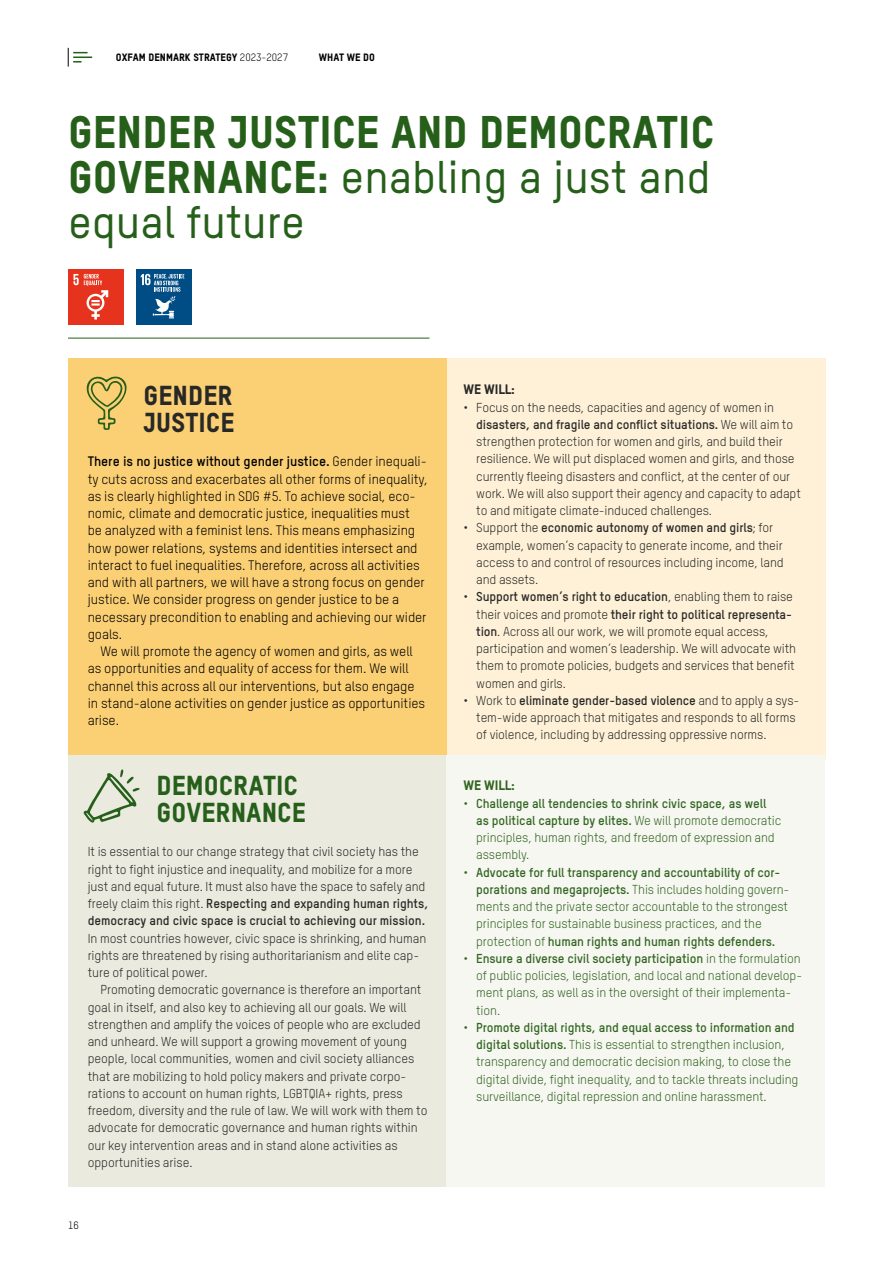
<style>
.page{position:relative;width:893px;height:1263px;background:#fff}
.page>*{position:absolute;margin:0;border:0;box-sizing:border-box;transform-origin:0 0}
.t1{font:500 45px/45px "Oxfam TSTARPRO";color:#265f1a}
.t2{font:45px "Oxfam TSTARPRO Headline";color:#265f1a}
.t3{font:27px/27px "Oxfam TSTARPRO Headline";color:#265f1a}
.t4{font:27px/27px "Oxfam TSTARPRO Headline";color:#282827}
.t5{font:13.5px/17.2px "Oxfam TSTARPRO";letter-spacing:-.005em;color:#000}
.t6{font:13.5px "Oxfam TSTARPRO Headline";letter-spacing:-.01em;color:#282827}
.t7{font:13.5px "Oxfam TSTARPRO Headline";letter-spacing:-.01em;color:#316520}
.t8{font:12.75px/17.2px "Oxfam TSTARPRO";letter-spacing:-.005em;color:#282827}
.t9{font:12.75px/17.2px "Oxfam TSTARPRO";letter-spacing:-.01em;color:#316520}
.t10{font:10.5px "Oxfam TSTARPRO Headline";color:#000}
.t11{font:10.5px "Oxfam TSTARPRO";color:#000}
.s1{font-family:"Oxfam TSTARPRO"}
.s2{font-family:"Oxfam TSTARPRO Headline";font-weight:400}
.s3{font-weight:700}
</style>
<div class="page">
<div style="left:68px;top:269px;width:55px;height:55px;background:#e6331d"></div>
<svg style="left:73px;top:274px;width:35px;height:45px"></svg>
<div style="left:136px;top:269px;width:56px;height:55px;background:#004c84"></div>
<svg style="left:141px;top:274px;width:43px;height:44px"></svg>
<div style="left:68px;top:358px;width:378px;height:402px;background:#fbcf74"></div>
<div style="left:68px;top:755px;width:378px;height:431px;background:#eaeade"></div>
<div style="left:447px;top:358px;width:378px;height:402px;background:#fef1d7"></div>
<div style="left:446px;top:755px;width:379px;height:431px;background:#f7f7f2"></div>
<svg style="left:86px;top:376px;width:41px;height:54px"></svg>
<svg style="left:83px;top:769px;width:57px;height:54px"></svg>
<hr style="left:68px;top:338px;width:361px;height:1px;background:#265f1a">
<svg style="left:68px;top:48px;width:24px;height:19px"></svg>
<p class="t10" style="left:116px;top:50px;width:174px">OXFAM DENMARK STRATEGY <span class="s1">2023-2027</span></p>
<p class="t10" style="left:319px;top:50px;width:51px">WHAT WE DO</p>
<h1 class="t2" style="left:68px;top:97px;width:648px">GENDER JUSTICE AND DEMOCRATIC</h1>
<h1 class="t1" style="left:68px;top:150px;width:644px"><span class="s2">GOVERNANCE:</span> enabling a just and equal future</h1>
<h2 class="t4" style="left:144px;top:379px;width:93px">GENDER<br>JUSTICE</h2>
<p class="t5" style="left:88px;top:452px;width:342px"><span class="s3">There is no justice without gender justice.</span> Gender inequali&shy;ty cuts across and exacerbates all other forms of inequality, as is clearly highlighted in SDG #5. To achieve social, eco&shy;nomic, climate and democratic justice, inequalities must<br>be analyzed with a feminist lens. This means emphasizing how power relations, systems and identities intersect and interact to fuel inequalities. Therefore, across all activities and with all partners, we will have a strong focus on gender justice. We consider progress on gender justice to be a necessary precondition to enabling and achieving our wider goals.</p>
<p class="t5" style="left:88px;top:642px;width:339px;text-indent:13px">We will promote the agency of women and girls, as well as opportunities and equality of access for them. We will channel this across all our interventions, but also engage in stand-alone activities on gender justice as opportunities arise.</p>
<h2 class="t3" style="left:157px;top:769px;width:151px">DEMOCRATIC<br>GOVERNANCE</h2>
<p class="t8" style="left:88px;top:842px;width:342px">It is essential to our change strategy that civil society has the right to fight injustice and inequality, and mobilize for a more just and equal future. It must also have the space to safely and freely claim this right. <span class="s3">Respecting and expanding human rights, democracy and civic space is crucial to achieving our mission.</span></p>
<p class="t8" style="left:88px;top:928px;width:340px">In most countries however, civic space is shrinking, and human rights are threatened by rising authoritarianism and elite cap&shy;ture of political power.</p>
<p class="t8" style="left:88px;top:980px;width:341px;text-indent:13px">Promoting democratic governance is therefore an important goal in itself, and also key to achieving all our goals. We will strengthen and amplify the voices of people who are excluded and unheard. We will support a growing movement of young people, local communities, women and civil society alliances that are mobilizing to hold policy makers and private corpo&shy;rations to account on human rights, LGBTQIA+ rights, press freedom, diversity and the rule of law. We will work with them to advocate for democratic governance and human rights within our key intervention areas and in stand alone activities as opportunities arise.</p>
<p class="t11" style="left:68px;top:1217px;width:12px">16</p>
<p class="t6" style="left:463px;top:379px;width:53px">WE WILL:</p>
<p class="t8" style="left:476px;top:397px;width:326px;text-indent:-13px">• Focus on the needs, capacities and agency of women in <span class="s3">disasters, and fragile and conflict situations.</span> We will aim to strengthen protection for women and girls, and build their resilience. We will put displaced women and girls, and those currently fleeing disasters and conflict, at the center of our work. We will also support their agency and capacity to adapt to and mitigate climate-induced challenges.</p>
<p class="t8" style="left:476px;top:518px;width:309px;text-indent:-13px">• Support the <span class="s3">economic autonomy of women and girls</span>; for example, women’s capacity to generate income, and their access to and control of resources including income, land and assets.</p>
<p class="t8" style="left:476px;top:587px;width:321px;text-indent:-13px">• <span class="s3">Support women’s right to education</span>, enabling them to raise their voices and promote <span class="s3">their right to political representa&shy;tion</span>. Across all our work, we will promote equal access, participation and women’s leadership. We will advocate with them to promote policies, budgets and services that benefit women and girls.</p>
<p class="t8" style="left:476px;top:691px;width:325px;text-indent:-13px">• Work to <span class="s3">eliminate gender-based violence</span> and to apply a sys&shy;tem-wide approach that mitigates and responds to all forms of violence, including by addressing oppressive norms.</p>
<p class="t7" style="left:463px;top:775px;width:53px">WE WILL:</p>
<p class="t9" style="left:476px;top:793px;width:307px;text-indent:-13px">• <span class="s3">Challenge all tendencies to shrink civic space, as well as political capture by elites.</span> We will promote democratic principles, human rights, and freedom of expression and assembly.</p>
<p class="t9" style="left:476px;top:862px;width:315px;text-indent:-13px">• <span class="s3">Advocate for full transparency and accountability of cor&shy;porations and megaprojects.</span> This includes holding govern&shy;ments and the private sector accountable to the strongest principles for sustainable business practices, and the protection of <span class="s3">human rights and human rights defenders.</span></p>
<p class="t9" style="left:476px;top:949px;width:327px;text-indent:-13px">• <span class="s3">Ensure a diverse civil society participation</span> in the formulation of public policies, legislation, and local and national develop&shy;ment plans, as well as in the oversight of their implementa&shy;tion.</p>
<p class="t9" style="left:476px;top:1018px;width:324px;text-indent:-13px">• <span class="s3">Promote digital rights, and equal access to information and digital solutions.</span> This is essential to strengthen inclusion, transparency and democratic decision making, to close the digital divide, fight inequality, and to tackle threats including surveillance, digital repression and online harassment.</p>
</div>
